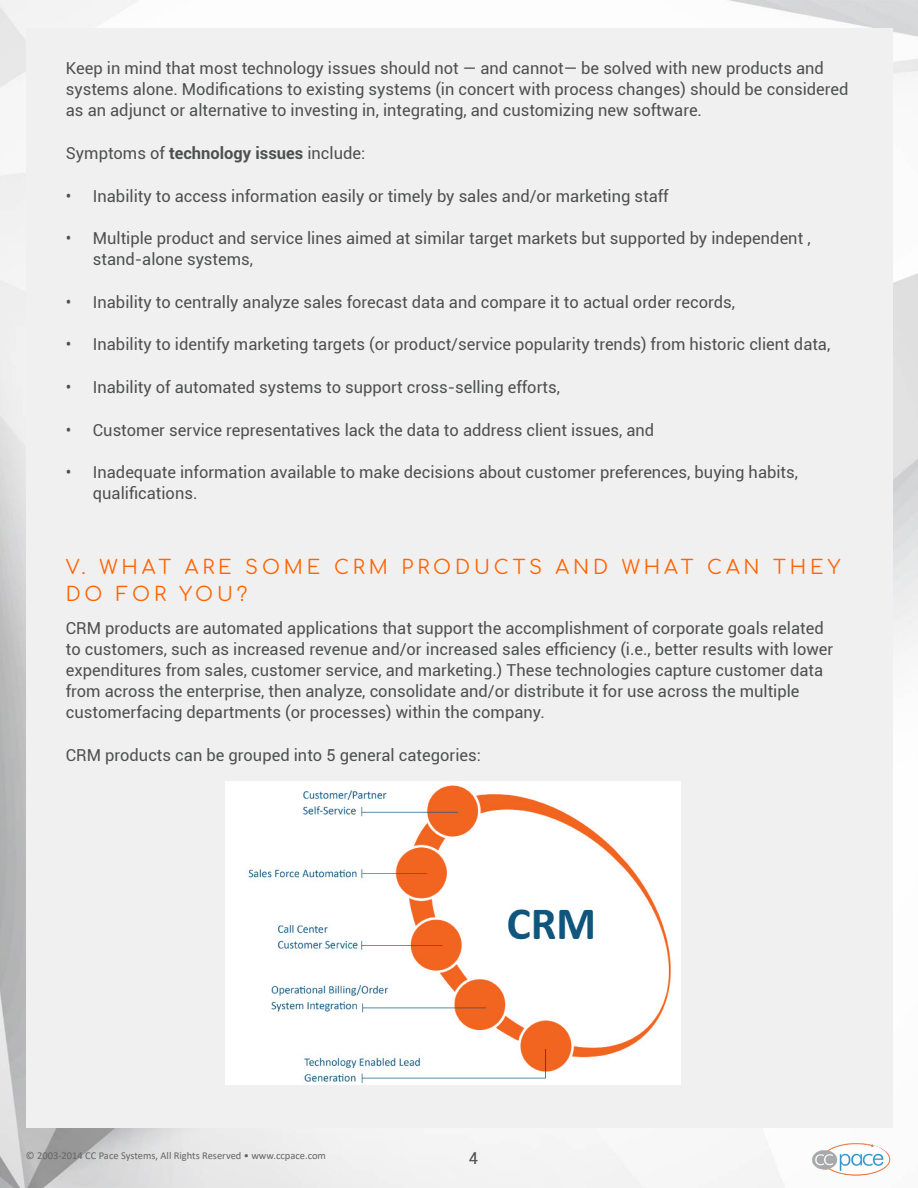
<style>
.page{position:relative;width:918px;height:1188px;background:#fff}
.page>*{position:absolute;margin:0;border:0;box-sizing:border-box;transform-origin:0 0}
.t1{font:19.5px/27px "Comfortaa";letter-spacing:.2em;color:#ff6400}
.t2{font:16.5px/21px "Roboto";color:#4e4f4f}
.t3{font:16.5px "Roboto";color:#50504e}
.t4{font:10.5px "Calibri";color:#646464}
.s1{font-weight:700}
</style>
<div class="page">
<img style="left:0;top:0;width:918px;height:1188px">
<div style="left:26px;top:28px;width:866px;height:1100px;background:#f0f0f0"></div>
<img style="left:804px;top:1138px;width:99px;height:44px">
<img style="left:226px;top:781px;width:455px;height:303px">
<p class="t2" style="left:66px;top:57px;width:784px">Keep in mind that most technology issues should not — and cannot— be solved with new products and systems alone. Modifications to existing systems (in concert with process changes) should be considered as an adjunct or alternative to investing in, integrating, and customizing new software.</p>
<p class="t2" style="left:66px;top:142px;width:301px">Symptoms of <span class="s1">technology issues</span> include:</p>
<p class="t2" style="left:66px;top:185px;width:604px">• Inability to access information easily or timely by sales and/or marketing staff</p>
<p class="t2" style="left:93px;top:227px;width:719px;text-indent:-27px">• Multiple product and service lines aimed at similar target markets but supported by independent , stand-alone systems,</p>
<p class="t2" style="left:66px;top:291px;width:671px">• Inability to centrally analyze sales forecast data and compare it to actual order records,</p>
<p class="t2" style="left:66px;top:333px;width:766px">• Inability to identify marketing targets (or product/service popularity trends) from historic client data,</p>
<p class="t2" style="left:66px;top:376px;width:496px">• Inability of automated systems to support cross-selling efforts,</p>
<p class="t2" style="left:66px;top:419px;width:590px">• Customer service representatives lack the data to address client issues, and</p>
<p class="t2" style="left:93px;top:461px;width:707px;text-indent:-27px">• Inadequate information available to make decisions about customer preferences, buying habits, qualifications.</p>
<p class="t1" style="left:66px;top:551px;width:776px">V. WHAT ARE SOME CRM PRODUCTS AND WHAT CAN THEY<br>DO FOR YOU?</p>
<p class="t2" style="left:66px;top:617px;width:769px">CRM products are automated applications that support the accomplishment of corporate goals related to customers, such as increased revenue and/or increased sales efficiency (i.e., better results with lower expenditures from sales, customer service, and marketing.) These technologies capture customer data from across the enterprise, then analyze, consolidate and/or distribute it for use across the multiple customerfacing departments (or processes) within the company.</p>
<p class="t2" style="left:66px;top:744px;width:417px">CRM products can be grouped into 5 general categories:</p>
<p class="t4" style="left:26px;top:1149px;width:302px">© 2003-2014 CC Pace Systems, All Rights Reserved • www.ccpace.com</p>
<p class="t3" style="left:469px;top:1146px;width:11px">4</p>
</div>
